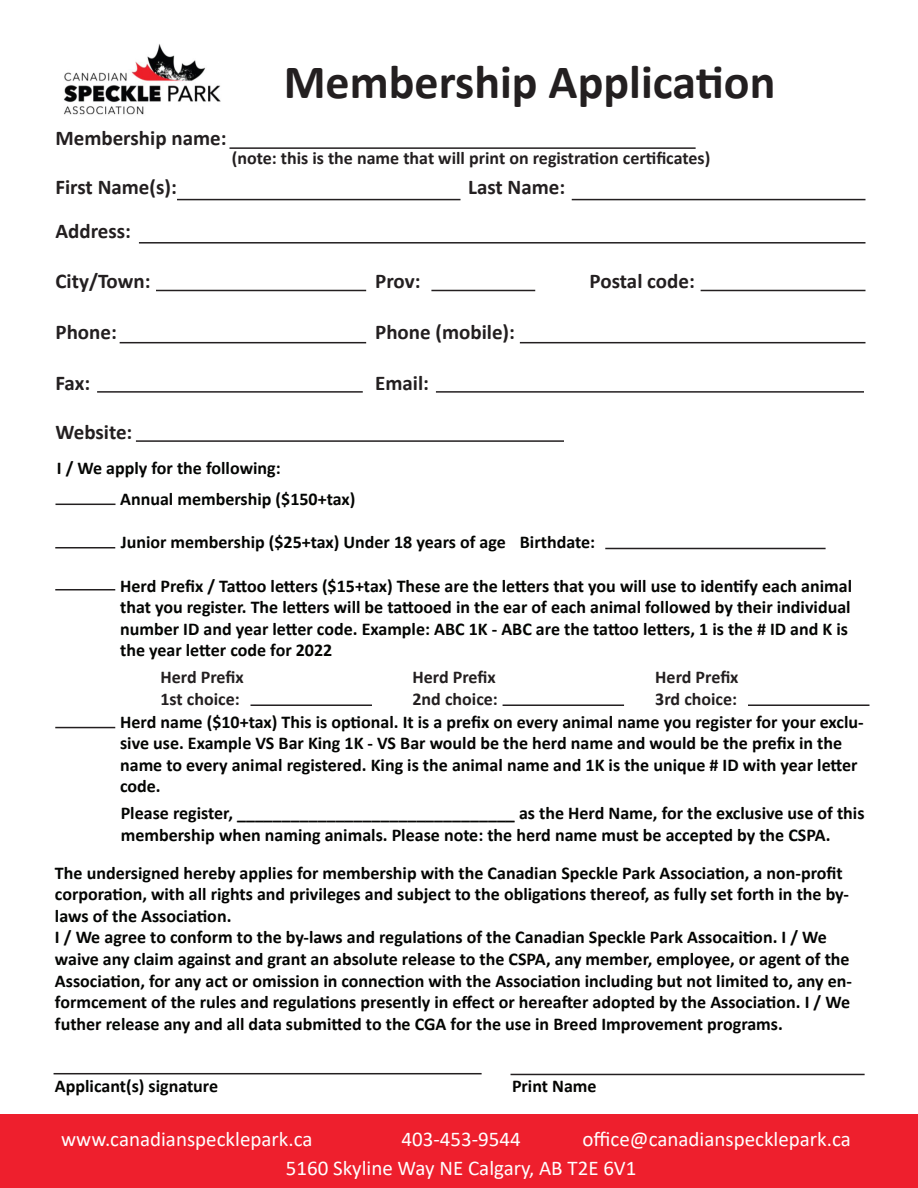
<style>
.page{position:relative;width:918px;height:1188px;background:#fff}
.page>*{position:absolute;margin:0;border:0;box-sizing:border-box;transform-origin:0 0}
.t1{font:700 48px "Calibri";color:#231f20}
.t2{font:700 21px "Calibri";color:#231f20}
.t3{font:21px "Calibri";color:#fff}
.t4{font:700 18px/21.6px "Calibri";color:#040503}
.t5{font:700 18px/21.6px "Calibri";color:#231f20}
</style>
<div class="page">
<div style="left:0;top:1114px;width:918px;height:74px;background:#ee1f2d"></div>
<img style="left:64px;top:44px;width:157px;height:71px">
<hr style="left:230px;top:147px;width:466px;height:2px;background:#231f20">
<hr style="left:177px;top:199px;width:283px;height:1px;background:#231f20">
<hr style="left:572px;top:199px;width:294px;height:1px;background:#231f20">
<hr style="left:139px;top:242px;width:727px;height:2px;background:#231f20">
<hr style="left:156px;top:290px;width:210px;height:1px;background:#231f20">
<hr style="left:431px;top:290px;width:104px;height:1px;background:#231f20">
<hr style="left:701px;top:290px;width:164px;height:1px;background:#231f20">
<hr style="left:120px;top:342px;width:246px;height:1px;background:#231f20">
<hr style="left:520px;top:342px;width:345px;height:1px;background:#231f20">
<hr style="left:97px;top:391px;width:266px;height:2px;background:#231f20">
<hr style="left:436px;top:391px;width:428px;height:2px;background:#231f20">
<hr style="left:136px;top:440px;width:428px;height:2px;background:#231f20">
<hr style="left:250px;top:704px;width:122px;height:2px;background:#231f20">
<hr style="left:503px;top:704px;width:121px;height:2px;background:#231f20">
<hr style="left:748px;top:704px;width:121px;height:2px;background:#231f20">
<hr style="left:56px;top:504px;width:60px;height:1px;background:#231f20">
<hr style="left:55px;top:547px;width:60px;height:1px;background:#231f20">
<hr style="left:55px;top:589px;width:60px;height:1px;background:#231f20">
<hr style="left:55px;top:727px;width:60px;height:1px;background:#231f20">
<hr style="left:54px;top:1073px;width:428px;height:1px;background:#231f20">
<hr style="left:511px;top:1074px;width:354px;height:1px;background:#231f20">
<hr style="left:605px;top:548px;width:221px;height:1px;background:#231f20">
<p class="t1" style="left:284px;top:48px;width:493px">Membership Application</p>
<p class="t2" style="left:56px;top:123px;width:172px">Membership name:</p>
<p class="t2" style="left:56px;top:173px;width:123px">First Name(s):</p>
<p class="t2" style="left:468px;top:173px;width:99px">Last Name:</p>
<p class="t2" style="left:56px;top:216px;width:77px">Address:</p>
<p class="t2" style="left:56px;top:267px;width:97px">City/Town:</p>
<p class="t2" style="left:375px;top:267px;width:47px">Prov:</p>
<p class="t2" style="left:590px;top:267px;width:107px">Postal code:</p>
<p class="t2" style="left:56px;top:317px;width:63px">Phone:</p>
<p class="t2" style="left:375px;top:317px;width:141px">Phone (mobile):</p>
<p class="t2" style="left:56px;top:368px;width:36px">Fax:</p>
<p class="t2" style="left:375px;top:368px;width:55px">Email:</p>
<p class="t2" style="left:56px;top:417px;width:78px">Website:</p>
<p class="t5" style="left:232px;top:147px;width:480px">(note: this is the name that will print on registration certificates)</p>
<p class="t4" style="left:57px;top:457px;width:225px">I / We apply for the following:</p>
<p class="t4" style="left:120px;top:488px;width:237px">Annual membership ($150+tax)</p>
<p class="t4" style="left:121px;top:531px;width:387px">Junior membership ($25+tax) Under 18 years of age</p>
<p class="t4" style="left:120px;top:575px;width:734px">Herd Prefix / Tattoo letters ($15+tax) These are the letters that you will use to identify each animal that you register. The letters will be tattooed in the ear of each animal followed by their individual number ID and year letter code. Example: ABC 1K - ABC are the tattoo letters, 1 is the # ID and K is the year letter code for 2022</p>
<p class="t4" style="left:520px;top:531px;width:77px">Birthdate:</p>
<p class="t5" style="left:160px;top:666px;width:85px">Herd Prefix<br>1st choice:</p>
<p class="t5" style="left:413px;top:666px;width:87px">Herd Prefix<br>2nd choice:</p>
<p class="t5" style="left:655px;top:666px;width:85px">Herd Prefix<br>3rd choice:</p>
<p class="t4" style="left:120px;top:711px;width:745px">Herd name ($10+tax) This is optional. It is a prefix on every animal name you register for your exclu&shy;sive use. Example VS Bar King 1K - VS Bar would be the herd name and would be the prefix in the name to every animal registered. King is the animal name and 1K is the unique # ID with year letter code.</p>
<p class="t4" style="left:121px;top:802px;width:745px">Please register, _______________________________ as the Herd Name, for the exclusive use of this membership when naming animals. Please note: the herd name must be accepted by the CSPA.</p>
<p class="t4" style="left:55px;top:862px;width:795px">The undersigned hereby applies for membership with the Canadian Speckle Park Association, a non-profit corporation, with all rights and privileges and subject to the obligations thereof, as fully set forth in the by&shy;laws of the Association.</p>
<p class="t4" style="left:55px;top:926px;width:799px">I / We agree to conform to the by-laws and regulations of the Canadian Speckle Park Assocaition. I / We waive any claim against and grant an absolute release to the CSPA, any member, employee, or agent of the Association, for any act or omission in connection with the Association including but not limited to, any en&shy;formcement of the rules and regulations presently in effect or hereafter adopted by the Association. I / We futher release any and all data submitted to the CGA for the use in Breed Improvement programs.</p>
<p class="t4" style="left:55px;top:1075px;width:165px">Applicant(s) signature</p>
<p class="t4" style="left:512px;top:1075px;width:86px">Print Name</p>
<p class="t3" style="left:61px;top:1125px;width:253px">www.canadianspecklepark.ca</p>
<p class="t3" style="left:402px;top:1125px;width:121px">403-453-9544</p>
<p class="t3" style="left:583px;top:1125px;width:270px">office@canadianspecklepark.ca</p>
<p class="t3" style="left:286px;top:1153px;width:352px">5160 Skyline Way NE Calgary, AB T2E 6V1</p>
</div>
